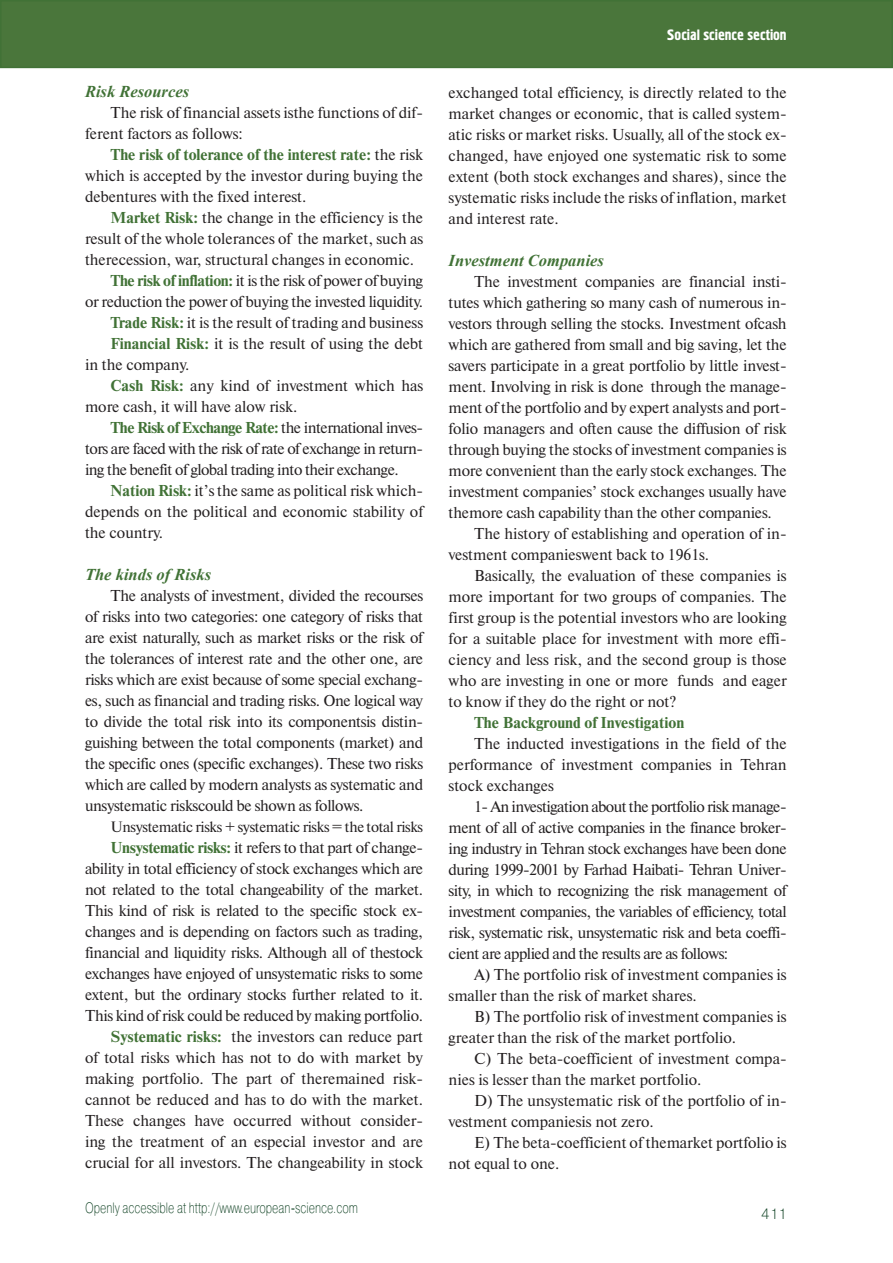
<style>
.page{position:relative;width:893px;height:1263px;background:#fff}
.page>*{position:absolute;margin:0;border:0;box-sizing:border-box;transform-origin:0 0}
.Подзаголовок{font:italic 700 16.5px "Times New Roman";color:#417236}
.Текст_статьи{font:15.75px/21px "Newton C";color:#231f20;text-align:justify}
.Текст_статьи-2{font:15.75px/21px "Newton C";letter-spacing:-.02em;color:#231f20;text-align:right}
.Текст_статьи-3{font:700 15.75px "Newton C";color:#417236}
.t1{font:15px "Pragmatica Light C";color:#0b3e1f;scale:.75 1}
.Текст_статьи-4{font:15px "Newton C";letter-spacing:-.02em;color:#231f20}
.t2{font:15px "Hermes C";color:#fff}
.t3{font:15px "Pragmatica Light C";color:#0b3e1f}
.s1{font-weight:700;color:#417236}
</style>
<div class="page">
<div style="left:1px;top:1px;width:891px;height:66px;background:#4a763b"></div>
<div style="left:0;top:0;width:893px;height:68px;border:2px solid #417236"></div>
<p class="Подзаголовок" style="left:85px;top:79px;width:106px">Risk Resources</p>
<p class="Текст_статьи" style="left:85px;top:102px;width:340px;text-indent:26px">The risk of financial assets isthe functions of dif&shy;ferent factors as follows:</p>
<p class="Текст_статьи" style="left:85px;top:144px;width:340px;text-indent:26px"><span class="s1">The risk of tolerance of the interest rate:</span> the risk which is accepted by the investor during buying the debentures with the fixed interest.</p>
<p class="Текст_статьи" style="left:85px;top:207px;width:340px;text-indent:26px"><span class="s1">Market Risk:</span> the change in the efficiency is the result of the whole tolerances of the market, such as therecession, war, structural changes in economic.</p>
<p class="Текст_статьи-2" style="left:85px;top:270px;width:340px"><span class="s1">The risk of inflation:</span> it is the risk of power of buying<br>or reduction the power of buying the invested liquidity.</p>
<p class="Текст_статьи" style="left:111px;top:312px;width:314px"><span class="s1">Trade Risk:</span> it is the result of trading and business</p>
<p class="Текст_статьи" style="left:85px;top:333px;width:340px;text-indent:26px"><span class="s1">Financial Risk:</span> it is the result of using the debt in the company.</p>
<p class="Текст_статьи" style="left:85px;top:375px;width:340px;text-indent:26px"><span class="s1">Cash Risk:</span> any kind of investment which has more cash, it will have alow risk.</p>
<p class="Текст_статьи" style="left:85px;top:417px;width:340px;text-indent:26px"><span class="s1">The Risk of Exchange Rate:</span> the international inves&shy;tors are faced with the risk of rate of exchange in return&shy;ing the benefit of global trading into their exchange.</p>
<p class="Текст_статьи" style="left:85px;top:480px;width:340px;text-indent:26px"><span class="s1">Nation Risk:</span> it’s the same as political risk which&shy;depends on the political and economic stability of the country.</p>
<p class="Подзаголовок" style="left:85px;top:562px;width:128px">The kinds of Risks</p>
<p class="Текст_статьи" style="left:85px;top:585px;width:340px;text-indent:26px">The analysts of investment, divided the recourses of risks into two categories: one category of risks that are exist naturally, such as market risks or the risk of the tolerances of interest rate and the other one, are risks which are exist because of some special exchang&shy;es, such as financial and trading risks. One logical way to divide the total risk into its componentsis distin&shy;guishing between the total components (market) and the specific ones (specific exchanges). These two risks which are called by modern analysts as systematic and unsystematic riskscould be shown as follows.</p>
<p class="Текст_статьи-4" style="left:111px;top:818px;width:314px">Unsystematic risks + systematic risks = the total risks</p>
<p class="Текст_статьи" style="left:85px;top:837px;width:340px;text-indent:26px"><span class="s1">Unsystematic risks:</span> it refers to that part of change&shy;ability in total efficiency of stock exchanges which are not related to the total changeability of the market.<br>This kind of risk is related to the specific stock ex&shy;changes and is depending on factors such as trading, financial and liquidity risks. Although all of thestock exchanges have enjoyed of unsystematic risks to some extent, but the ordinary stocks further related to it.<br>This kind of risk could be reduced by making portfolio.</p>
<p class="Текст_статьи" style="left:85px;top:1026px;width:340px;text-indent:26px"><span class="s1">Systematic risks:</span> the investors can reduce part of total risks which has not to do with market by making portfolio. The part of theremained risk&shy;cannot be reduced and has to do with the market.<br>These changes have occurred without consider&shy;ing the treatment of an especial investor and are crucial for all investors. The changeability in stock</p>
<p class="t1" style="left:85px;top:1199px;width:365px">Openly accessible at http://www.european-science.com</p>
<p class="t2" style="left:667px;top:26px;width:121px">Social science section</p>
<p class="Текст_статьи" style="left:449px;top:82px;width:340px">exchanged total efficiency, is directly related to the market changes or economic, that is called system&shy;atic risks or market risks. Usually, all of the stock ex&shy;changed, have enjoyed one systematic risk to some extent (both stock exchanges and shares), since the systematic risks include the risks of inflation, market and interest rate.</p>
<p class="Подзаголовок" style="left:449px;top:249px;width:157px">Investment Companies</p>
<p class="Текст_статьи" style="left:449px;top:271px;width:340px;text-indent:26px">The investment companies are financial insti&shy;tutes which gathering so many cash of numerous in&shy;vestors through selling the stocks. Investment ofcash which are gathered from small and big saving, let the savers participate in a great portfolio by little invest&shy;ment. Involving in risk is done through the manage&shy;ment of the portfolio and by expert analysts and port&shy;folio managers and often cause the diffusion of risk through buying the stocks of investment companies is more convenient than the early stock exchanges. The investment companies’ stock exchanges usually have themore cash capability than the other companies.</p>
<p class="Текст_статьи" style="left:449px;top:523px;width:340px;text-indent:26px">The history of establishing and operation of in&shy;vestment companieswent back to 1961s.</p>
<p class="Текст_статьи" style="left:449px;top:565px;width:340px;text-indent:26px">Basically, the evaluation of these companies is more important for two groups of companies. The first group is the potential investors who are looking for a suitable place for investment with more effi&shy;ciency and less risk, and the second group is those who are investing in one or more funds and eager to know if they do the right or not?</p>
<p class="Текст_статьи-3" style="left:474px;top:714px;width:212px">The Background of Investigation</p>
<p class="Текст_статьи" style="left:449px;top:733px;width:340px;text-indent:26px">The inducted investigations in the field of the performance of investment companies in Tehran stock exchanges</p>
<p class="Текст_статьи" style="left:449px;top:796px;width:340px;text-indent:26px">1- An investigation about the portfolio risk manage&shy;ment of all of active companies in the finance broker&shy;ing industry in Tehran stock exchanges have been done during 1999-2001 by Farhad Haibati- Tehran Univer&shy;sity, in which to recognizing the risk management of investment companies, the variables of efficiency, total risk, systematic risk, unsystematic risk and beta coeffi&shy;cient are applied and the results are as follows:</p>
<p class="Текст_статьи" style="left:449px;top:964px;width:339px;text-indent:26px">A) The portfolio risk of investment companies is smaller than the risk of market shares.</p>
<p class="Текст_статьи" style="left:449px;top:1006px;width:340px;text-indent:26px">B) The portfolio risk of investment companies is greater than the risk of the market portfolio.</p>
<p class="Текст_статьи" style="left:449px;top:1048px;width:340px;text-indent:26px">C) The beta-coefficient of investment compa&shy;nies is lesser than the market portfolio.</p>
<p class="Текст_статьи" style="left:449px;top:1090px;width:340px;text-indent:26px">D) The unsystematic risk of the portfolio of in&shy;vestment companiesis not zero.</p>
<p class="Текст_статьи" style="left:449px;top:1132px;width:340px;text-indent:26px">E) The beta-coefficient of themarket portfolio is not equal to one.</p>
<p class="t3" style="left:761px;top:1205px;width:27px">411</p>
</div>
